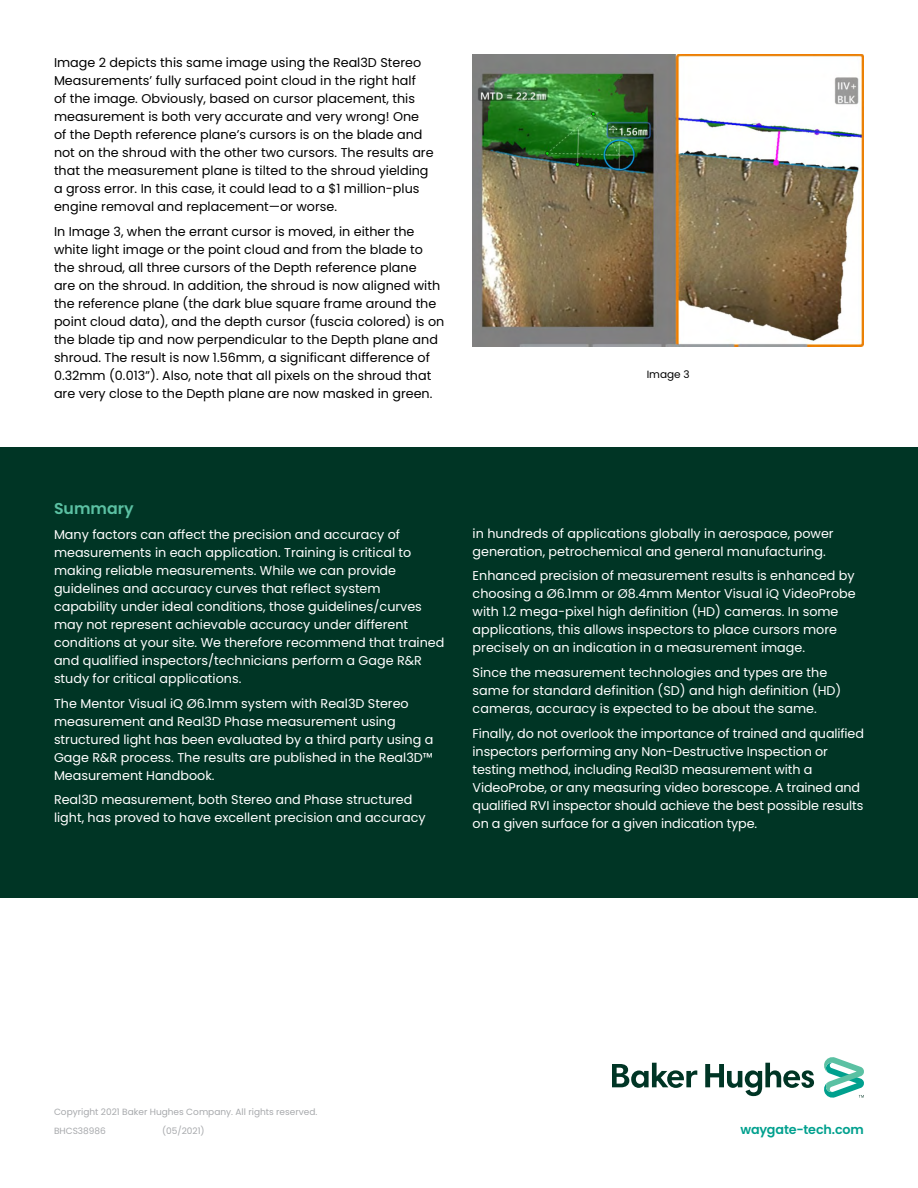
<style>
.page{position:relative;width:918px;height:1188px;background:#fff}
.page>*{position:absolute;margin:0;border:0;box-sizing:border-box;transform-origin:0 0}
.t1{font:600 15.75px "Poppins";color:#5bc1a3}
.t2{font:12.75px/18px "Poppins";color:#fff}
.t3{font:12.75px/18px "Poppins";color:#000}
.t4{font:600 12.75px "Poppins";letter-spacing:-.01em;color:#00a08e}
.t5{font:10.5px "Poppins";color:#000}
.t6{font:9px/18.8px "Poppins";color:#a7a9ac}
</style>
<div class="page">
<div style="left:0;top:447px;width:918px;height:450px;background:#003525"></div>
<img style="left:473px;top:54px;width:391px;height:292px">
<svg style="left:612px;top:1057px;width:252px;height:41px"></svg>
<p class="t3" style="left:54px;top:54px;width:381px">Image 2 depicts this same image using the Real3D Stereo Measurements’ fully surfaced point cloud in the right half<br>of the image. Obviously, based on cursor placement, this measurement is both very accurate and very wrong! One of the Depth reference plane’s cursors is on the blade and not on the shroud with the other two cursors. The results are that the measurement plane is tilted to the shroud yielding a gross error. In this case, it could lead to a $1 million-plus engine removal and replacement—or worse.</p>
<p class="t3" style="left:54px;top:223px;width:392px">In Image 3, when the errant cursor is moved, in either the white light image or the point cloud and from the blade to the shroud, all three cursors of the Depth reference plane<br>are on the shroud. In addition, the shroud is now aligned with the reference plane (the dark blue square frame around the point cloud data), and the depth cursor (fuscia colored) is on the blade tip and now perpendicular to the Depth plane and shroud. The result is now 1.56mm, a significant difference of 0.32mm (0.013”). Also, note that all pixels on the shroud that are very close to the Depth plane are now masked in green.</p>
<p class="t5" style="left:647px;top:368px;width:45px">Image 3</p>
<p class="t1" style="left:54px;top:499px;width:81px">Summary</p>
<p class="t2" style="left:54px;top:525px;width:392px">Many factors can affect the precision and accuracy of measurements in each application. Training is critical to making reliable measurements. While we can provide guidelines and accuracy curves that reflect system capability under ideal conditions, those guidelines/curves may not represent achievable accuracy under different conditions at your site. We therefore recommend that trained and qualified inspectors/technicians perform a Gage R&amp;R study for critical applications.</p>
<p class="t2" style="left:54px;top:694px;width:381px">The Mentor Visual iQ Ø6.1mm system with Real3D Stereo measurement and Real3D Phase measurement using structured light has been evaluated by a third party using a Gage R&amp;R process. The results are published in the Real3D™ Measurement Handbook.</p>
<p class="t2" style="left:54px;top:791px;width:373px">Real3D measurement, both Stereo and Phase structured light, has proved to have excellent precision and accuracy</p>
<p class="t2" style="left:473px;top:524px;width:363px">in hundreds of applications globally in aerospace, power generation, petrochemical and general manufacturing.</p>
<p class="t2" style="left:473px;top:567px;width:385px">Enhanced precision of measurement results is enhanced by choosing a Ø6.1mm or Ø8.4mm Mentor Visual iQ VideoProbe with 1.2 mega-pixel high definition (HD) cameras. In some applications, this allows inspectors to place cursors more precisely on an indication in a measurement image.</p>
<p class="t2" style="left:473px;top:664px;width:370px">Since the measurement technologies and types are the same for standard definition (SD) and high definition (HD) cameras, accuracy is expected to be about the same.</p>
<p class="t2" style="left:473px;top:725px;width:393px">Finally, do not overlook the importance of trained and qualified inspectors performing any Non-Destructive Inspection or testing method, including Real3D measurement with a VideoProbe, or any measuring video borescope. A trained and qualified RVI inspector should achieve the best possible results on a given surface for a given indication type.</p>
<p class="t6" style="left:54px;top:1103px;width:265px">Copyright 2021 Baker Hughes Company. All rights reserved.<br>BHCS38986</p>
<p class="t6" style="left:162px;top:1122px;width:44px">(05/2021)</p>
<p class="t4" style="left:741px;top:1122px;width:125px">waygate-tech.com</p>
</div>
